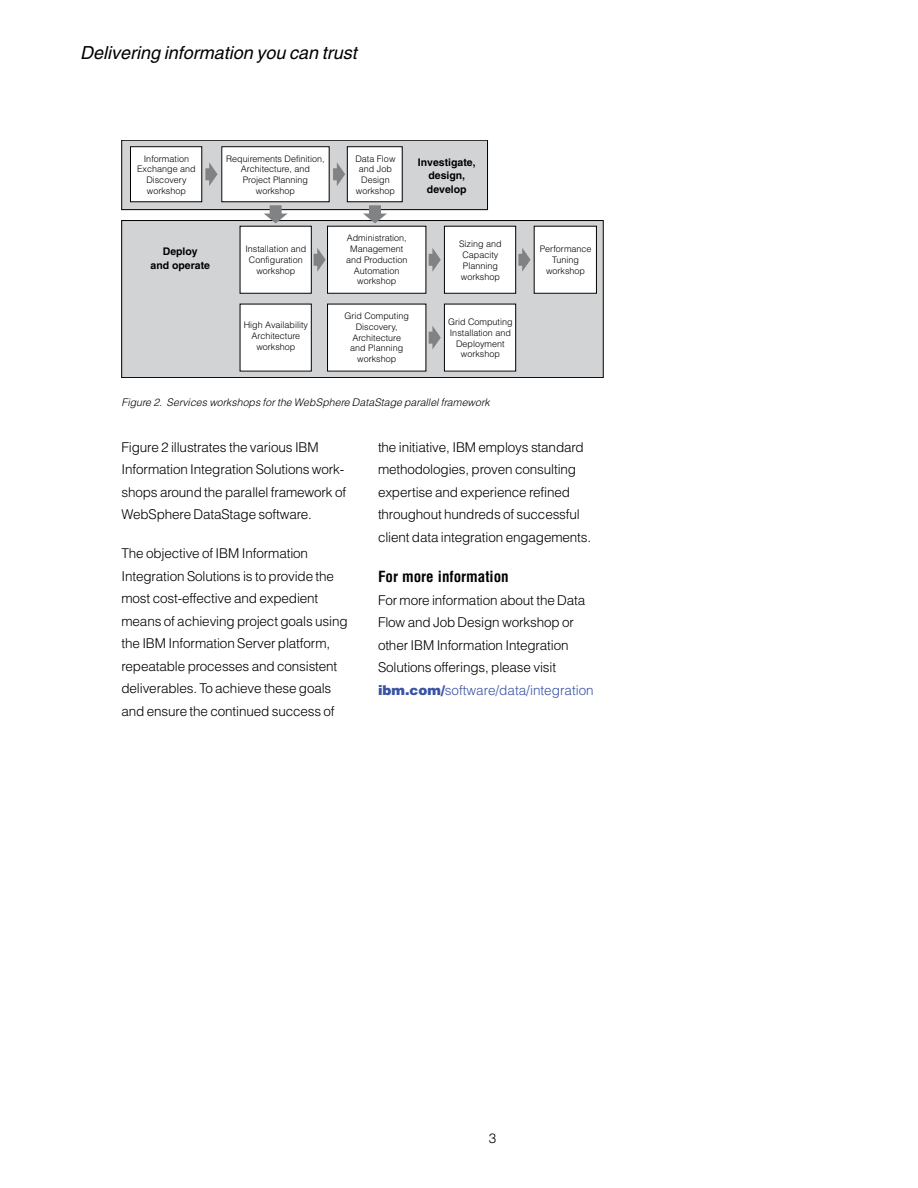
<style>
.page{position:relative;width:918px;height:1188px;background:#fff}
.page>*{position:absolute;margin:0;border:0;box-sizing:border-box;transform-origin:0 0}
.t1{font:italic 18px "Helvetica";color:#000}
.t2{font:700 condensed 15px "Helvetica";color:#000}
.t3{font:300 13.5px/22.5px "Helvetica";letter-spacing:-.01em;color:#000}
.t4{font:italic 300 10.5px "Helvetica";letter-spacing:.005em;color:#000}
.t5{font:700 10.5px/13.5px "Helvetica";color:#000;text-align:center}
.t6{font:300 9px/10.8px "Helvetica";color:#000;text-align:center}
.s1{font-weight:900;color:#3953a4}
.s2{color:#3953a4}
</style>
<div class="page">
<div style="left:122px;top:221px;width:481px;height:157px;background:#d1d3d4"></div>
<div style="left:122px;top:220px;width:481px;height:158px;border:1px solid #000"></div>
<div style="left:122px;top:140px;width:366px;height:70px;background:#d1d3d4"></div>
<div style="left:122px;top:140px;width:366px;height:70px;border:1px solid #000"></div>
<div style="left:131px;top:147px;width:71px;height:55px;background:#fff"></div>
<div style="left:205px;top:168px;width:7px;height:12px;background:#808284"></div>
<svg style="left:209px;top:162px;width:9px;height:24px"></svg>
<div style="left:222px;top:147px;width:107px;height:55px;background:#fff"></div>
<div style="left:333px;top:168px;width:6px;height:12px;background:#808284"></div>
<svg style="left:337px;top:163px;width:8px;height:23px"></svg>
<div style="left:270px;top:205px;width:12px;height:11px;background:#808284"></div>
<svg style="left:264px;top:214px;width:24px;height:9px"></svg>
<div style="left:347px;top:147px;width:55px;height:55px;background:#fff"></div>
<div style="left:240px;top:226px;width:71px;height:67px;background:#fff"></div>
<div style="left:314px;top:254px;width:6px;height:12px;background:#808284"></div>
<svg style="left:317px;top:248px;width:9px;height:24px"></svg>
<div style="left:328px;top:226px;width:98px;height:67px;background:#fff"></div>
<div style="left:429px;top:254px;width:6px;height:12px;background:#808284"></div>
<svg style="left:432px;top:248px;width:9px;height:24px"></svg>
<div style="left:444px;top:226px;width:72px;height:67px;background:#fff"></div>
<div style="left:444px;top:226px;width:72px;height:67px;border:1px solid #000"></div>
<div style="left:518px;top:254px;width:7px;height:12px;background:#808284"></div>
<svg style="left:522px;top:248px;width:9px;height:24px"></svg>
<div style="left:534px;top:226px;width:62px;height:67px;background:#fff"></div>
<div style="left:240px;top:304px;width:71px;height:67px;background:#fff"></div>
<div style="left:328px;top:304px;width:98px;height:67px;background:#fff"></div>
<div style="left:429px;top:332px;width:6px;height:12px;background:#808284"></div>
<svg style="left:432px;top:326px;width:9px;height:23px"></svg>
<div style="left:444px;top:304px;width:72px;height:67px;background:#fff"></div>
<div style="left:444px;top:304px;width:72px;height:67px;border:1px solid #000"></div>
<div style="left:369px;top:205px;width:12px;height:11px;background:#808284"></div>
<svg style="left:363px;top:214px;width:24px;height:9px"></svg>
<h1 class="t1" style="left:80px;top:42px;width:278px">Delivering information you can trust</h1>
<p class="t6" style="left:137px;top:153px;width:60px">Information<br>Exchange and<br>Discovery workshop</p>
<p class="t6" style="left:226px;top:153px;width:100px">Requirements Definition,<br>Architecture, and<br>Project Planning workshop</p>
<p class="t6" style="left:355px;top:153px;width:42px">Data Flow and Job<br>Design workshop</p>
<p class="t5" style="left:418px;top:155px;width:59px">Investigate, design, develop</p>
<p class="t5" style="left:151px;top:245px;width:61px">Deploy<br>and operate</p>
<p class="t6" style="left:245px;top:243px;width:63px">Installation and<br>Configuration workshop</p>
<p class="t6" style="left:346px;top:232px;width:63px">Administration,<br>Management and Production<br>Automation workshop</p>
<p class="t6" style="left:459px;top:238px;width:44px;text-align:left">Sizing and<br>Capacity<br>Planning workshop</p>
<p class="t6" style="left:540px;top:243px;width:53px">Performance<br>Tuning workshop</p>
<p class="t6" style="left:244px;top:319px;width:66px">High Availability<br>Architecture workshop</p>
<p class="t6" style="left:344px;top:310px;width:66px">Grid Computing<br>Discovery,<br>Architecture and Planning workshop</p>
<p class="t6" style="left:448px;top:316px;width:66px">Grid Computing<br>Installation and<br>Deployment workshop</p>
<p class="t4" style="left:122px;top:396px;width:370px">Figure 2. Services workshops for the WebSphere DataStage parallel framework</p>
<p class="t3" style="left:122px;top:435px;width:226px">Figure 2 illustrates the various IBM Information Integration Solutions work&shy;shops around the parallel framework of WebSphere DataStage software.</p>
<p class="t3" style="left:122px;top:542px;width:228px">The objective of IBM Information Integration Solutions is to provide the most cost-effective and expedient means of achieving project goals using the IBM Information Server platform, repeatable processes and consistent deliverables. To achieve these goals and ensure the continued success of</p>
<p class="t3" style="left:378px;top:435px;width:215px">the initiative, IBM employs standard methodologies, proven consulting expertise and experience refined throughout hundreds of successful client data integration engagements.</p>
<p class="t2" style="left:378px;top:568px;width:132px">For more information</p>
<p class="t3" style="left:378px;top:588px;width:217px">For more information about the Data Flow and Job Design workshop or other IBM Information Integration Solutions offerings, please visit <span class="s1">ibm.com/</span><span class="s2">software/data/integration</span></p>
<p class="t3" style="left:489px;top:1127px;width:9px">3</p>
</div>
